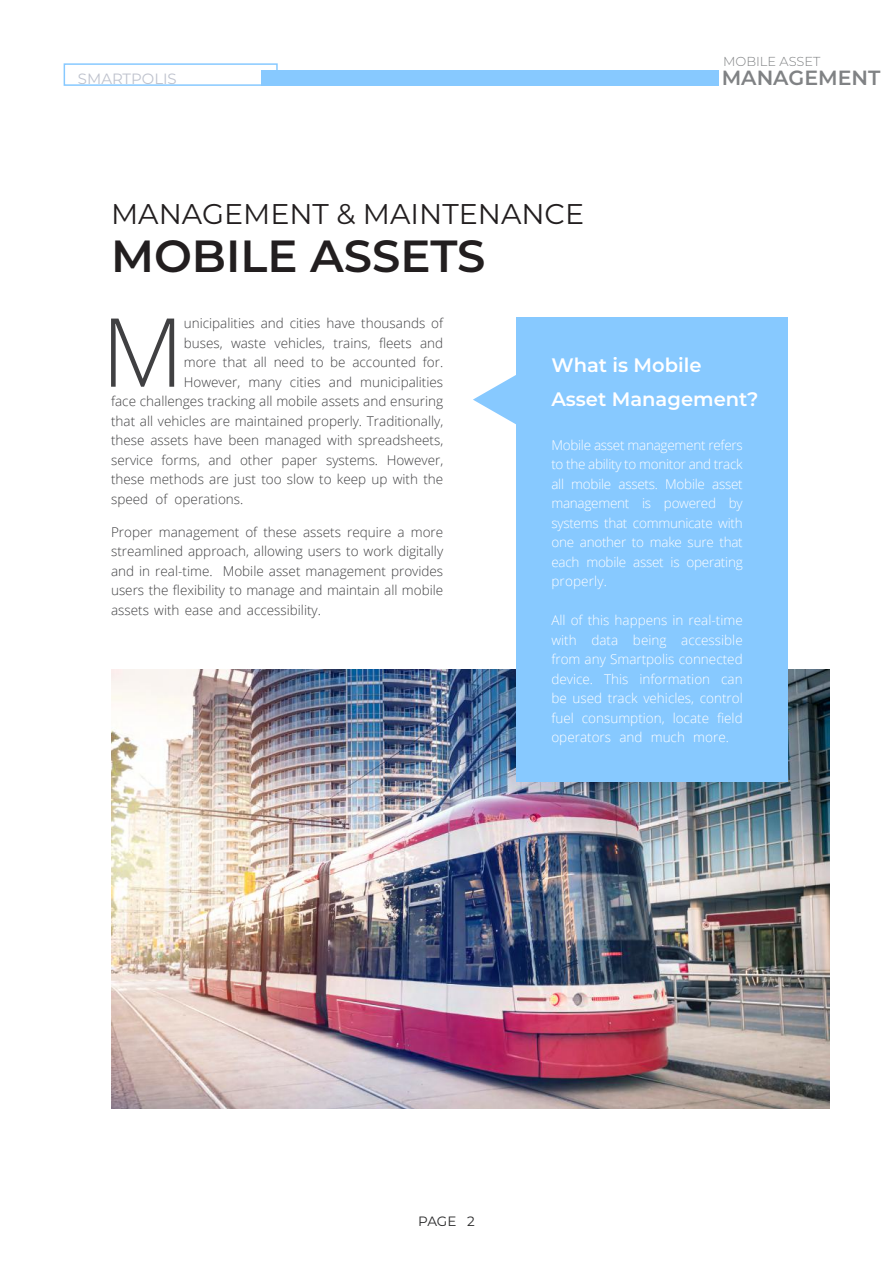
<style>
.page{position:relative;width:893px;height:1263px;background:#fff}
.page>*{position:absolute;margin:0;border:0;box-sizing:border-box;transform-origin:0 0}
.t1{font:300 95.4px "Open Sans";color:#404042}
.t2{font:600 45px "Montserrat";color:#221e1f}
.t3{font:28.5px "Montserrat";color:#221e1f}
.t4{font:600 20.55px "Montserrat";color:#808284}
.t5{font:600 19.5px/34.5px "Montserrat";color:#fff}
.t6{font:14.85px "Montserrat";color:#bec2cd}
.t7{font:300 13.5px/19.5px "Open Sans";color:#404042;text-align:justify}
.t8{font:300 13.5px/19.5px "Open Sans";color:#fff;text-align:justify}
.t9{font:13.5px "Montserrat";color:#282829}
.t10{font:300 13.05px "Montserrat";color:#808284}
</style>
<div class="page">
<img style="left:111px;top:670px;width:718px;height:438px">
<div style="left:516px;top:317px;width:272px;height:464px;background:#87c9ff"></div>
<svg style="left:473px;top:375px;width:43px;height:50px"></svg>
<div style="left:262px;top:71px;width:457px;height:15px;background:#87c9ff"></div>
<div style="left:64px;top:63px;width:214px;height:23px;border:2px solid #87c9ff"></div>
<p class="t6" style="left:78px;top:69px;width:100px">SMARTPOLIS</p>
<h3 class="t3" style="left:111px;top:194px;width:475px">MANAGEMENT &amp; MAINTENANCE</h3>
<h2 class="t2" style="left:111px;top:224px;width:376px">MOBILE ASSETS</h2>
<p class="t10" style="left:723px;top:53px;width:99px">MOBILE ASSET</p>
<h3 class="t4" style="left:722px;top:63px;width:160px">MANAGEMENT</h3>
<h1 class="t1" style="left:101px;top:287px;width:84px">M</h1>
<p class="t7" style="left:184px;top:313px;width:261px">unicipalities and cities have thousands of</p>
<p class="t7" style="left:184px;top:333px;width:261px">buses, waste vehicles, trains, fleets and</p>
<p class="t7" style="left:184px;top:352px;width:261px">more that all need to be accounted for.</p>
<p class="t7" style="left:184px;top:372px;width:261px">However, many cities and municipalities</p>
<p class="t7" style="left:111px;top:391px;width:334px">face challenges tracking all mobile assets and ensuring</p>
<p class="t7" style="left:111px;top:411px;width:334px">that all vehicles are maintained properly. Traditionally,</p>
<p class="t7" style="left:111px;top:430px;width:334px">these assets have been managed with spreadsheets,</p>
<p class="t7" style="left:111px;top:450px;width:334px">service forms, and other paper systems. However,</p>
<p class="t7" style="left:111px;top:469px;width:334px">these methods are just too slow to keep up with the</p>
<p class="t7" style="left:111px;top:489px;width:134px">speed of operations.</p>
<p class="t7" style="left:111px;top:522px;width:334px">Proper management of these assets require a more streamlined approach, allowing users to work digitally and in real-time. Mobile asset management provides users the flexibility to manage and maintain all mobile assets with ease and accessibility.</p>
<h3 class="t5" style="left:551px;top:347px;width:209px">What is Mobile<br>Asset Management?</h3>
<p class="t8" style="left:551px;top:435px;width:193px">Mobile asset management refers to the ability to monitor and track all mobile assets. Mobile asset management is powered by systems that communicate with one another to make sure that each mobile asset is operating properly.</p>
<p class="t8" style="left:551px;top:610px;width:193px">All of this happens in real-time with data being accessible from any Smartpolis connected device. This information can be used track vehicles, control fuel consumption, locate field operators and much more.</p>
<p class="t9" style="left:418px;top:1211px;width:58px">PAGE 2</p>
</div>
